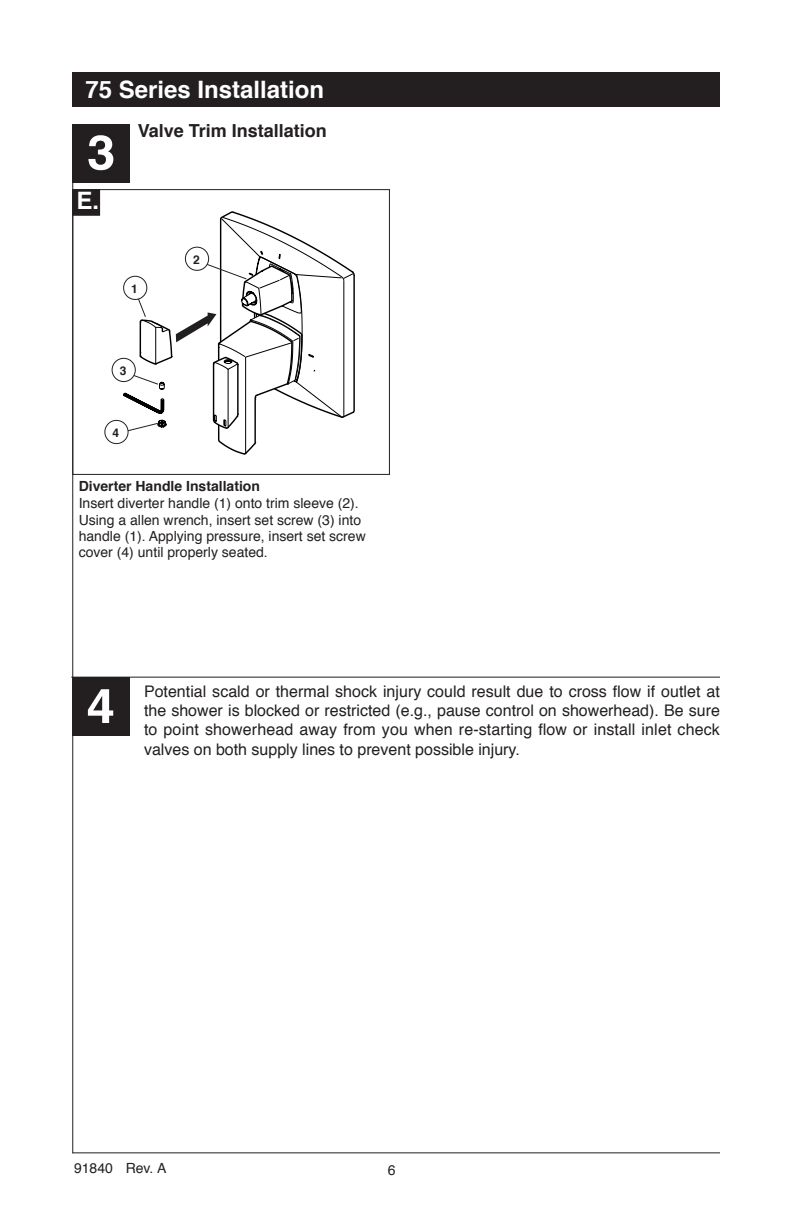
<style>
.page{position:relative;width:792px;height:1224px;background:#fff}
.page>*{position:absolute;margin:0;border:0;box-sizing:border-box;transform-origin:0 0}
.t1{font:700 48px "Helvetica";color:#fff;scale:1.06 1}
.t2{font:700 24px "Helvetica";color:#fff}
.t3{font:700 18px "Helvetica";color:#231f20}
.t4{font:16px/19.2px "Helvetica";color:#231f20;text-align:justify}
.t5{font:14px/16.2px "Helvetica";color:#231f20}
.t6{font:700 14px "Helvetica";color:#231f20}
.t7{font:700 12px "Helvetica";color:#231f20}
</style>
<div class="page">
<div style="left:72px;top:189px;width:318px;height:286px;border:1px solid #231f20"></div>
<hr style="left:72px;top:1152px;width:648px;height:1px;background:#231f20">
<div style="left:73px;top:124px;width:57px;height:59px;background:#231f20"></div>
<hr style="left:72px;top:124px;width:1px;height:1029px;background:#231f20">
<div style="left:72px;top:72px;width:648px;height:35px;background:#231f20"></div>
<hr style="left:71px;top:677px;width:649px;height:1px;background:#231f20">
<div style="left:73px;top:190px;width:26px;height:25px;background:#231f20"></div>
<div style="left:72px;top:189px;width:28px;height:27px;border:2px solid #231f20"></div>
<div style="left:112px;top:358px;width:24px;height:24px;border:1px solid #231f20;border-radius:50%"></div>
<svg style="left:115px;top:211px;width:240px;height:244px"></svg>
<div style="left:105px;top:420px;width:23px;height:24px;background:#fff;border-radius:50%"></div>
<div style="left:104px;top:420px;width:25px;height:24px;border:1px solid #231f20;border-radius:50%"></div>
<div style="left:72px;top:678px;width:57px;height:58px;background:#231f20"></div>
<h2 class="t2" style="left:85px;top:71px;width:240px">75 Series Installation</h2>
<h1 class="t1" style="left:87px;top:114px;width:28px">3</h1>
<h2 class="t2" style="left:77px;top:181px;width:24px">E.</h2>
<p class="t3" style="left:138px;top:117px;width:191px">Valve Trim Installation</p>
<p class="t7" style="left:131px;top:279px;width:8px">1</p>
<p class="t7" style="left:193px;top:250px;width:8px">2</p>
<p class="t7" style="left:120px;top:361px;width:8px">3</p>
<p class="t7" style="left:113px;top:423px;width:8px">4</p>
<p class="t6" style="left:79px;top:475px;width:183px">Diverter Handle Installation</p>
<p class="t5" style="left:79px;top:496px;width:289px">Insert diverter handle (1) onto trim sleeve (2).<br>Using a allen wrench, insert set screw (3) into handle (1). Applying pressure, insert set screw cover (4) until properly seated.</p>
<h1 class="t1" style="left:87px;top:667px;width:28px">4</h1>
<p class="t4" style="left:144px;top:682px;width:578px">Potential scald or thermal shock injury could result due to cross flow if outlet at the shower is blocked or restricted (e.g., pause control on showerhead). Be sure to point showerhead away from you when re-starting flow or install inlet check valves on both supply lines to prevent possible injury.</p>
<p class="t5" style="left:74px;top:1160px;width:94px">91840 Rev. A</p>
<p class="t5" style="left:388px;top:1163px;width:9px">6</p>
</div>
